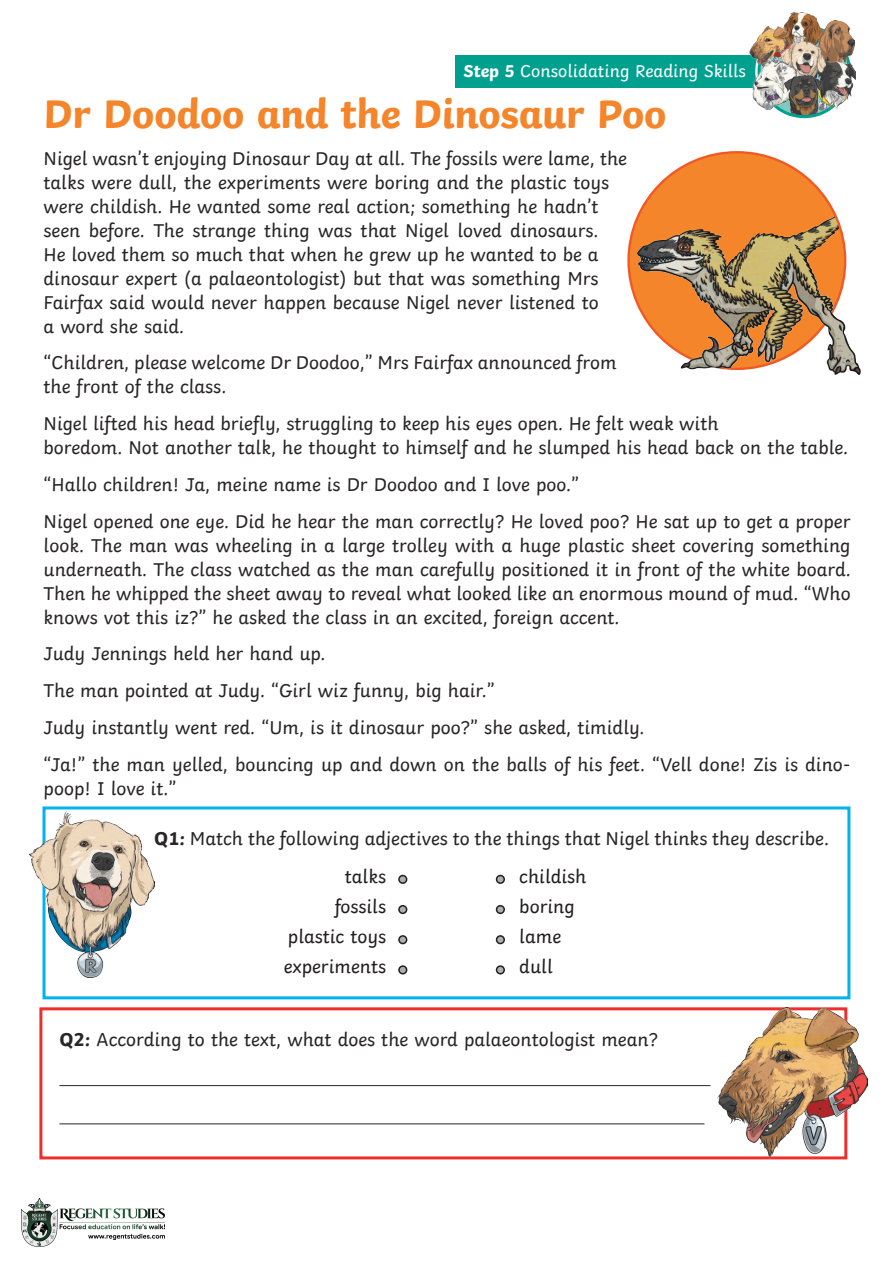
<style>
.page{position:relative;width:893px;height:1263px;background:#fff}
.page>*{position:absolute;margin:0;border:0;box-sizing:border-box;transform-origin:0 0}
.Heading_1{font:700 42px "Twinkl";letter-spacing:-.01em;color:#f5852a}
.KS2_Body_Copy{font:19.5px/24px "Twinkl";color:#282526}
.t1{font:19.5px "Twinkl";color:#231f20}
.KS1_Body_Copy{font:18px "Twinkl";color:#fff}
.s1{font-weight:700}
</style>
<div class="page">
<div style="left:455px;top:55px;width:395px;height:33px;background:#00a08f"></div>
<img style="left:790px;top:56px;width:24px;height:19px">
<img style="left:785px;top:112px;width:35px;height:5px">
<img style="left:783px;top:13px;width:34px;height:43px">
<img style="left:814px;top:21px;width:41px;height:54px">
<img style="left:749px;top:27px;width:41px;height:32px">
<img style="left:815px;top:62px;width:41px;height:49px">
<img style="left:753px;top:58px;width:46px;height:51px">
<img style="left:785px;top:75px;width:35px;height:37px">
<div style="left:43px;top:806px;width:807px;height:193px;border:3px solid #00b3ef"></div>
<img style="left:30px;top:811px;width:125px;height:166px">
<hr style="left:59px;top:1085px;width:651px;height:1px;background:#282526">
<hr style="left:59px;top:1123px;width:645px;height:1px;background:#282526">
<div style="left:39px;top:1007px;width:808px;height:152px;border:3px solid #ee302d"></div>
<img style="left:718px;top:1007px;width:150px;height:152px">
<div style="left:629px;top:152px;width:216px;height:217px;background:#f5852a;border-radius:50%"></div>
<img style="left:638px;top:191px;width:207px;height:61px">
<img style="left:638px;top:252px;width:223px;height:122px">
<div style="left:399px;top:875px;width:8px;height:8px;background:#aeafb3;border-radius:50%"></div>
<div style="left:398px;top:875px;width:9px;height:9px;border:2px solid #231f20;border-radius:50%"></div>
<div style="left:399px;top:906px;width:8px;height:7px;background:#aeafb3;border-radius:50%"></div>
<div style="left:398px;top:905px;width:9px;height:9px;border:2px solid #231f20;border-radius:50%"></div>
<div style="left:399px;top:936px;width:8px;height:7px;background:#aeafb3;border-radius:50%"></div>
<div style="left:398px;top:935px;width:9px;height:9px;border:2px solid #231f20;border-radius:50%"></div>
<div style="left:399px;top:966px;width:8px;height:8px;background:#aeafb3;border-radius:50%"></div>
<div style="left:398px;top:965px;width:9px;height:9px;border:2px solid #231f20;border-radius:50%"></div>
<div style="left:497px;top:875px;width:7px;height:8px;background:#aeafb3;border-radius:50%"></div>
<div style="left:496px;top:875px;width:9px;height:9px;border:2px solid #231f20;border-radius:50%"></div>
<div style="left:497px;top:906px;width:7px;height:7px;background:#aeafb3;border-radius:50%"></div>
<div style="left:496px;top:905px;width:9px;height:9px;border:2px solid #231f20;border-radius:50%"></div>
<div style="left:497px;top:936px;width:7px;height:7px;background:#aeafb3;border-radius:50%"></div>
<div style="left:496px;top:935px;width:9px;height:9px;border:2px solid #231f20;border-radius:50%"></div>
<div style="left:497px;top:966px;width:7px;height:8px;background:#aeafb3;border-radius:50%"></div>
<div style="left:496px;top:965px;width:9px;height:9px;border:2px solid #231f20;border-radius:50%"></div>
<img style="left:22px;top:1199px;width:142px;height:48px">
<p class="KS1_Body_Copy" style="left:463px;top:58px;width:284px"><span class="s1">Step 5</span> Consolidating Reading Skills</p>
<p class="Heading_1" style="left:44px;top:79px;width:624px">Dr Doodoo and the Dinosaur Poo</p>
<p class="KS2_Body_Copy" style="left:44px;top:144px;width:585px">Nigel wasn’t enjoying Dinosaur Day at all. The fossils were lame, the talks were dull, the experiments were boring and the plastic toys were childish. He wanted some real action; something he hadn’t seen before. The strange thing was that Nigel loved dinosaurs.<br>He loved them so much that when he grew up he wanted to be a dinosaur expert (a palaeontologist) but that was something Mrs Fairfax said would never happen because Nigel never listened to<br>a word she said.</p>
<p class="KS2_Body_Copy" style="left:44px;top:349px;width:575px">“Children, please welcome Dr Doodoo,” Mrs Fairfax announced from the front of the class.</p>
<p class="KS2_Body_Copy" style="left:44px;top:410px;width:806px">Nigel lifted his head briefly, struggling to keep his eyes open. He felt weak with<br>boredom. Not another talk, he thought to himself and he slumped his head back on the table.</p>
<p class="KS2_Body_Copy" style="left:44px;top:471px;width:537px">“Hallo children! Ja, meine name is Dr Doodoo and I love poo.”</p>
<p class="KS2_Body_Copy" style="left:44px;top:507px;width:809px;text-align:justify">Nigel opened one eye. Did he hear the man correctly? He loved poo? He sat up to get a proper look. The man was wheeling in a large trolley with a huge plastic sheet covering something underneath. The class watched as the man carefully positioned it in front of the white board.<br>Then he whipped the sheet away to reveal what looked like an enormous mound of mud. “Who knows vot this iz?” he asked the class in an excited, foreign accent.</p>
<p class="KS2_Body_Copy" style="left:44px;top:640px;width:284px">Judy Jennings held her hand up.</p>
<p class="KS2_Body_Copy" style="left:44px;top:677px;width:453px">The man pointed at Judy. “Girl wiz funny, big hair.”</p>
<p class="KS2_Body_Copy" style="left:44px;top:714px;width:602px">Judy instantly went red. “Um, is it dinosaur poo?” she asked, timidly.</p>
<p class="KS2_Body_Copy" style="left:44px;top:750px;width:808px">“Ja!” the man yelled, bouncing up and down on the balls of his feet. “Vell done! Zis is dino&shy;poop! I love it.”</p>
<p class="KS2_Body_Copy" style="left:154px;top:825px;width:676px"><span class="s1">Q1:</span> Match the following adjectives to the things that Nigel thinks they describe.</p>
<p class="t1" style="left:345px;top:861px;width:43px">talks</p>
<p class="t1" style="left:335px;top:891px;width:53px">fossils</p>
<p class="t1" style="left:288px;top:921px;width:100px">plastic toys</p>
<p class="t1" style="left:284px;top:951px;width:104px">experiments</p>
<p class="t1" style="left:519px;top:861px;width:69px">childish</p>
<p class="t1" style="left:519px;top:891px;width:57px">boring</p>
<p class="t1" style="left:519px;top:921px;width:43px">lame</p>
<p class="t1" style="left:519px;top:951px;width:35px">dull</p>
<p class="KS2_Body_Copy" style="left:59px;top:1025px;width:600px"><span class="s1">Q2:</span> According to the text, what does the word palaeontologist mean?</p>
</div>
